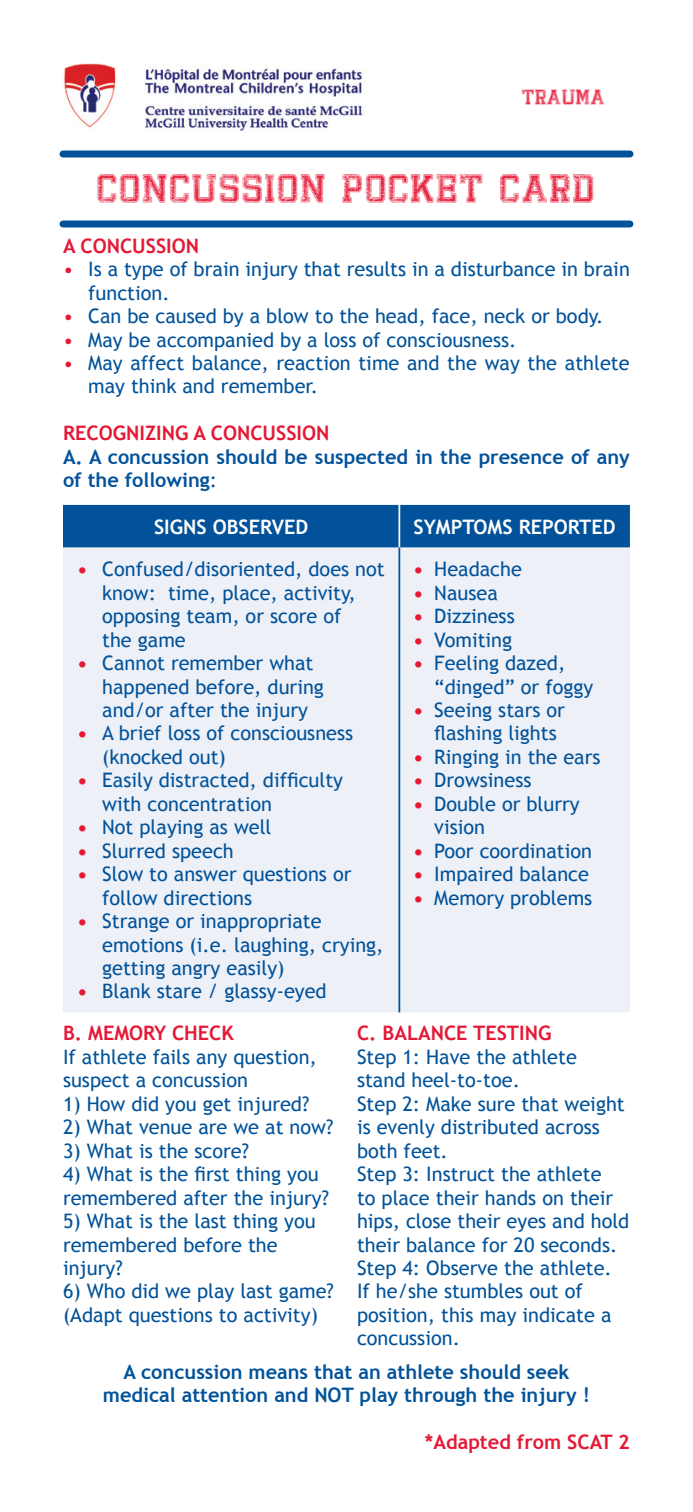
<style>
.page{position:relative;width:693px;height:1512px;background:#fff}
.page>*{position:absolute;margin:0;border:0;box-sizing:border-box;transform-origin:0 0}
.black_text{font:42px "Bandung Hardcore GP";letter-spacing:.05em;color:#e51836}
.subtitles{font:22.75px "Bandung Hardcore GP";letter-spacing:.025em;color:#e51836}
.bullets2{font:19.95px/23.4px "Trebuchet MS";color:#01529a}
.black_text-2{font:19.95px/23.4px "Trebuchet MS";color:#01529a}
.small_panels_BULLETS{font:19.95px/23.4px "Trebuchet MS";color:#01529a}
.black_text-3{font:700 19.95px/23.4px "Trebuchet MS";color:#01529a}
.black_text-4{font:700 19.95px "Trebuchet MS";color:#e51836}
.bold_white_titles{font:700 19.95px "Trebuchet MS";color:#fff}
.s1{color:#e51836}
.s2{font-weight:400}
.s3{font-weight:700;color:#e51836}
</style>
<div class="page">
<img style="left:63px;top:63px;width:300px;height:68px">
<div style="left:63px;top:150px;width:567px;height:8px;background:#01529a"></div>
<div style="left:63px;top:220px;width:567px;height:8px;background:#01529a"></div>
<div style="left:63px;top:505px;width:567px;height:43px;background:#01529a"></div>
<div style="left:63px;top:548px;width:567px;height:464px;background:#edf0f7"></div>
<hr style="left:398px;top:505px;width:2px;height:43px;background:#fff">
<hr style="left:398px;top:547px;width:2px;height:465px;background:#01529a">
<p class="subtitles" style="left:522px;top:86px;width:84px">TRAUMA</p>
<p class="black_text" style="left:98px;top:168px;width:499px">CONCUSSION POCKET CARD</p>
<p class="black_text-4" style="left:63px;top:233px;width:138px">A concussion</p>
<p class="small_panels_BULLETS" style="left:88px;top:258px;width:543px;text-indent:-25px"><span class="s1">•</span> Is a type of brain injury that results in a disturbance in brain function.</p>
<p class="small_panels_BULLETS" style="left:63px;top:305px;width:542px"><span class="s1">•</span> Can be caused by a blow to the head, face, neck or body.</p>
<p class="small_panels_BULLETS" style="left:63px;top:328px;width:455px"><span class="s1">•</span> May be accompanied by a loss of consciousness.</p>
<p class="small_panels_BULLETS" style="left:88px;top:351px;width:543px;text-indent:-25px"><span class="s1">•</span> May affect balance, reaction time and the way the athlete may think and remember.</p>
<p class="black_text-4" style="left:63px;top:421px;width:161px">RECOGNIZING A CONCUSSION</p>
<p class="black_text-3" style="left:63px;top:445px;width:568px">A. A concussion should be suspected in the presence of any of the following<span class="s2">:</span></p>
<p class="bold_white_titles" style="left:154px;top:514px;width:156px">Signs observed</p>
<p class="bold_white_titles" style="left:414px;top:514px;width:14px">Sym</p>
<p class="bold_white_titles" style="left:451px;top:514px;width:166px">ptoms re porte d</p>
<p class="bullets2" style="left:102px;top:558px;width:284px;text-indent:-25px"><span class="s3">•</span> Confused/disoriented, does not know: time, place, activity, opposing team, or score of<br>the game</p>
<p class="bullets2" style="left:102px;top:652px;width:223px;text-indent:-25px"><span class="s3">•</span> Cannot remember what happened before, during and/or after the injury</p>
<p class="bullets2" style="left:102px;top:722px;width:253px;text-indent:-25px"><span class="s3">•</span> A brief loss of consciousness (knocked out)</p>
<p class="bullets2" style="left:102px;top:769px;width:242px;text-indent:-25px"><span class="s3">•</span> Easily distracted, difficulty with concentration</p>
<p class="bullets2" style="left:77px;top:816px;width:196px"><span class="s3">•</span> Not playing as well</p>
<p class="bullets2" style="left:77px;top:839px;width:158px"><span class="s3">•</span> Slurred speech</p>
<p class="bullets2" style="left:102px;top:863px;width:251px;text-indent:-25px"><span class="s3">•</span> Slow to answer questions or follow directions</p>
<p class="bullets2" style="left:102px;top:910px;width:283px;text-indent:-25px"><span class="s3">•</span> Strange or inappropriate emotions (i.e. laughing, crying, getting angry easily)</p>
<p class="bullets2" style="left:77px;top:980px;width:251px"><span class="s3">•</span> Blank stare / glassy-eyed</p>
<p class="bullets2" style="left:413px;top:558px;width:110px"><span class="s3">•</span> Headache</p>
<p class="bullets2" style="left:413px;top:581px;width:86px"><span class="s3">•</span> Nausea</p>
<p class="bullets2" style="left:413px;top:605px;width:103px"><span class="s3">•</span> Dizziness</p>
<p class="bullets2" style="left:413px;top:628px;width:100px"><span class="s3">•</span> Vomiting</p>
<p class="bullets2" style="left:434px;top:652px;width:161px;text-indent:-21px"><span class="s3">•</span> Feeling dazed, “dinged” or foggy</p>
<p class="bullets2" style="left:434px;top:699px;width:132px;text-indent:-21px"><span class="s3">•</span> Seeing stars or flashing lights</p>
<p class="bullets2" style="left:413px;top:745px;width:189px"><span class="s3">•</span> Ringing in the ears</p>
<p class="bullets2" style="left:413px;top:769px;width:120px"><span class="s3">•</span> Drowsiness</p>
<p class="bullets2" style="left:434px;top:792px;width:147px;text-indent:-21px"><span class="s3">•</span> Double or blurry vision</p>
<p class="bullets2" style="left:413px;top:839px;width:180px"><span class="s3">•</span> Poor coordination</p>
<p class="bullets2" style="left:413px;top:863px;width:177px"><span class="s3">•</span> Impaired balance</p>
<p class="bullets2" style="left:413px;top:886px;width:180px"><span class="s3">•</span> Memory problems</p>
<p class="black_text-4" style="left:63px;top:1021px;width:172px">B. MEMORY CHECK</p>
<p class="black_text-2" style="left:63px;top:1045px;width:255px">If athlete fails any question, suspect a concussion</p>
<p class="black_text-2" style="left:63px;top:1092px;width:248px">1) How did you get injured?</p>
<p class="black_text-2" style="left:63px;top:1116px;width:272px">2) What venue are we at now?</p>
<p class="black_text-2" style="left:63px;top:1139px;width:188px">3) What is the score?</p>
<p class="black_text-2" style="left:63px;top:1163px;width:257px">4) What is the first thing you</p>
<p class="black_text-2" style="left:63px;top:1186px;width:268px">remembered after the injury?</p>
<p class="black_text-2" style="left:63px;top:1210px;width:254px">5) What is the last thing you</p>
<p class="black_text-2" style="left:63px;top:1233px;width:216px">remembered before the injury?</p>
<p class="black_text-2" style="left:63px;top:1280px;width:272px">6) Who did we play last game?</p>
<p class="black_text-2" style="left:63px;top:1303px;width:257px">(Adapt questions to activity)</p>
<p class="black_text-4" style="left:357px;top:1021px;width:196px">C. BALANCE TESTIN G</p>
<p class="black_text-2" style="left:357px;top:1045px;width:221px">Step 1: Have the athlete stand heel-to-toe.</p>
<p class="black_text-2" style="left:357px;top:1092px;width:269px">Step 2: Make sure that weight is evenly distributed across both feet.</p>
<p class="black_text-2" style="left:357px;top:1163px;width:274px">Step 3: Instruct the athlete<br>to place their hands on their hips, close their eyes and hold their balance for 20 seconds.</p>
<p class="black_text-2" style="left:357px;top:1256px;width:256px">Step 4: Observe the athlete.<br>If he/she stumbles out of position, this may indicate a concussion.</p>
<p class="black_text-3" style="left:124px;top:1360px;width:447px">A concussion means that an athlete should seek</p>
<p class="black_text-3" style="left:103px;top:1383px;width:489px">medical attention and NOT play through the injury !</p>
<p class="black_text-4" style="left:425px;top:1429px;width:207px">*Adapted from SCAT 2</p>
</div>
